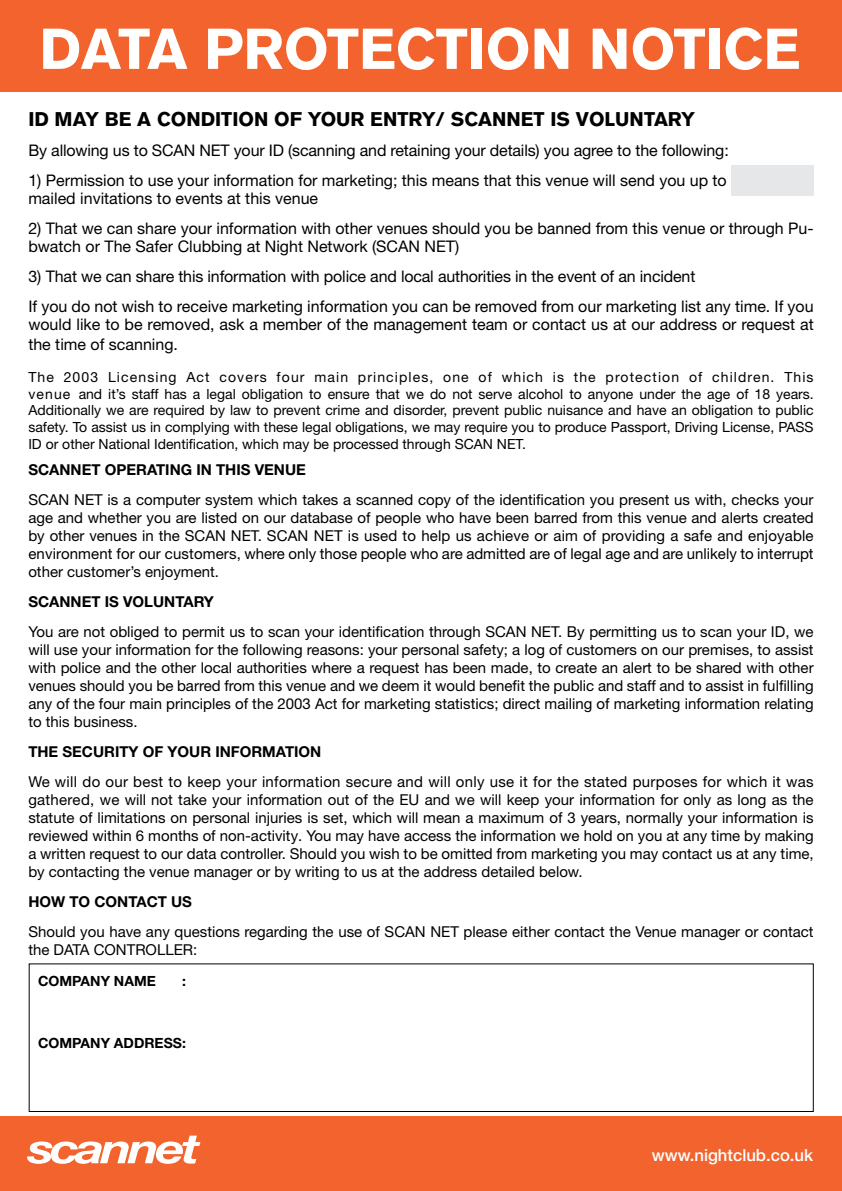
<style>
.page{position:relative;width:842px;height:1191px;background:#fff}
.page>*{position:absolute;margin:0;border:0;box-sizing:border-box;transform-origin:0 0}
.t1{font:700 57px "Akzidenz Grotesk BQ";color:#fff}
.t2{font:700 19.7px "Akzidenz Grotesk BQ";color:#000}
.t3{font:500 16.7px "Helvetica Neue LT Std";color:#fff}
.t4{font:16px/18px "Helvetica Neue LT Std";color:#000}
.t5{font:15px/18px "Helvetica Neue LT Std";color:#000;text-align:justify}
.t6{font:700 15px "Helvetica Neue LT Std";color:#000}
.t7{font:700 14.1px "Helvetica Neue LT Std";color:#000}
.t8{font:14px/16.8px "Helvetica Neue LT Std";color:#000;text-align:justify}
</style>
<div class="page">
<div style="left:731px;top:165px;width:83px;height:31px;background:#e6e7e8"></div>
<div style="left:0;top:0;width:842px;height:91px;background:#f2632d"></div>
<div style="left:0;top:1116px;width:842px;height:75px;background:#f2632d"></div>
<svg style="left:27px;top:1135px;width:173px;height:28px"></svg>
<h1 class="t1" style="left:39px;top:16px;width:762px">DATA PROTECTION NOTICE</h1>
<h2 class="t2" style="left:28px;top:108px;width:668px">ID MAY BE A CONDITION OF YOUR ENTRY/ SCANNET IS VOLUNTARY</h2>
<p class="t4" style="left:28px;top:141px;width:702px">By allowing us to SCAN NET your ID (scanning and retaining your details) you agree to the following:</p>
<p class="t4" style="left:28px;top:171px;width:700px">1) Permission to use your information for marketing; this means that this venue will send you up to mailed invitations to events at this venue</p>
<p class="t4" style="left:28px;top:219px;width:787px">2) That we can share your information with other venues should you be banned from this venue or through Pu&shy;bwatch or The Safer Clubbing at Night Network (SCAN NET)</p>
<p class="t4" style="left:28px;top:261px;width:787px;line-height:30px">3) That we can share this information with police and local authorities in the event of an incident<br>If you do not wish to receive marketing information you can be removed from our marketing list any time. If you</p>
<p class="t4" style="left:28px;top:314px;width:787px;line-height:20.3px">would like to be removed, ask a member of the management team or contact us at our address or request at the time of scanning.</p>
<p class="t8" style="left:28px;top:368px;width:787px">The 2003 Licensing Act covers four main principles, one of which is the protection of children. This venue and it’s staff has a legal obligation to ensure that we do not serve alcohol to anyone under the age of 18 years.<br>Additionally we are required by law to prevent crime and disorder, prevent public nuisance and have an obligation to public safety. To assist us in complying with these legal obligations, we may require you to produce Passport, Driving License, PASS ID or other National Identification, which may be processed through SCAN NET.</p>
<p class="t6" style="left:28px;top:461px;width:279px">SCANNET OPERATING IN THIS VENUE</p>
<p class="t5" style="left:28px;top:491px;width:787px">SCAN NET is a computer system which takes a scanned copy of the identification you present us with, checks your age and whether you are listed on our database of people who have been barred from this venue and alerts created by other venues in the SCAN NET. SCAN NET is used to help us achieve or aim of providing a safe and enjoyable environment for our customers, where only those people who are admitted are of legal age and are unlikely to interrupt other customer’s enjoyment.</p>
<p class="t6" style="left:28px;top:592px;width:187px">SCANNET IS VOLUNTARY</p>
<p class="t5" style="left:28px;top:623px;width:787px">You are not obliged to permit us to scan your identification through SCAN NET. By permitting us to scan your ID, we will use your information for the following reasons: your personal safety; a log of customers on our premises, to assist with police and the other local authorities where a request has been made, to create an alert to be shared with other venues should you be barred from this venue and we deem it would benefit the public and staff and to assist in fulfilling any of the four main principles of the 2003 Act for marketing statistics; direct mailing of marketing information relating to this business.</p>
<p class="t6" style="left:28px;top:742px;width:295px">THE SECURITY OF YOUR INFORMATION</p>
<p class="t5" style="left:28px;top:772px;width:787px">We will do our best to keep your information secure and will only use it for the stated purposes for which it was gathered, we will not take your information out of the EU and we will keep your information for only as long as the statute of limitations on personal injuries is set, which will mean a maximum of 3 years, normally your information is reviewed within 6 months of non-activity. You may have access the information we hold on you at any time by making a written request to our data controller. Should you wish to be omitted from marketing you may contact us at any time, by contacting the venue manager or by writing to us at the address detailed below.</p>
<p class="t6" style="left:28px;top:892px;width:165px">HOW TO CONTACT US</p>
<p class="t5" style="left:28px;top:922px;width:787px">Should you have any questions regarding the use of SCAN NET please either contact the Venue manager or contact the DATA CONTROLLER:</p>
<p class="t7" style="left:38px;top:972px;width:119px">COMPANY NAME</p>
<p class="t7" style="left:182px;top:972px;width:5px">:</p>
<p class="t7" style="left:38px;top:1034px;width:149px">COMPANY ADDRESS:</p>
<p class="t3" style="left:652px;top:1144px;width:163px">www.nightclub.co.uk</p>
</div>
